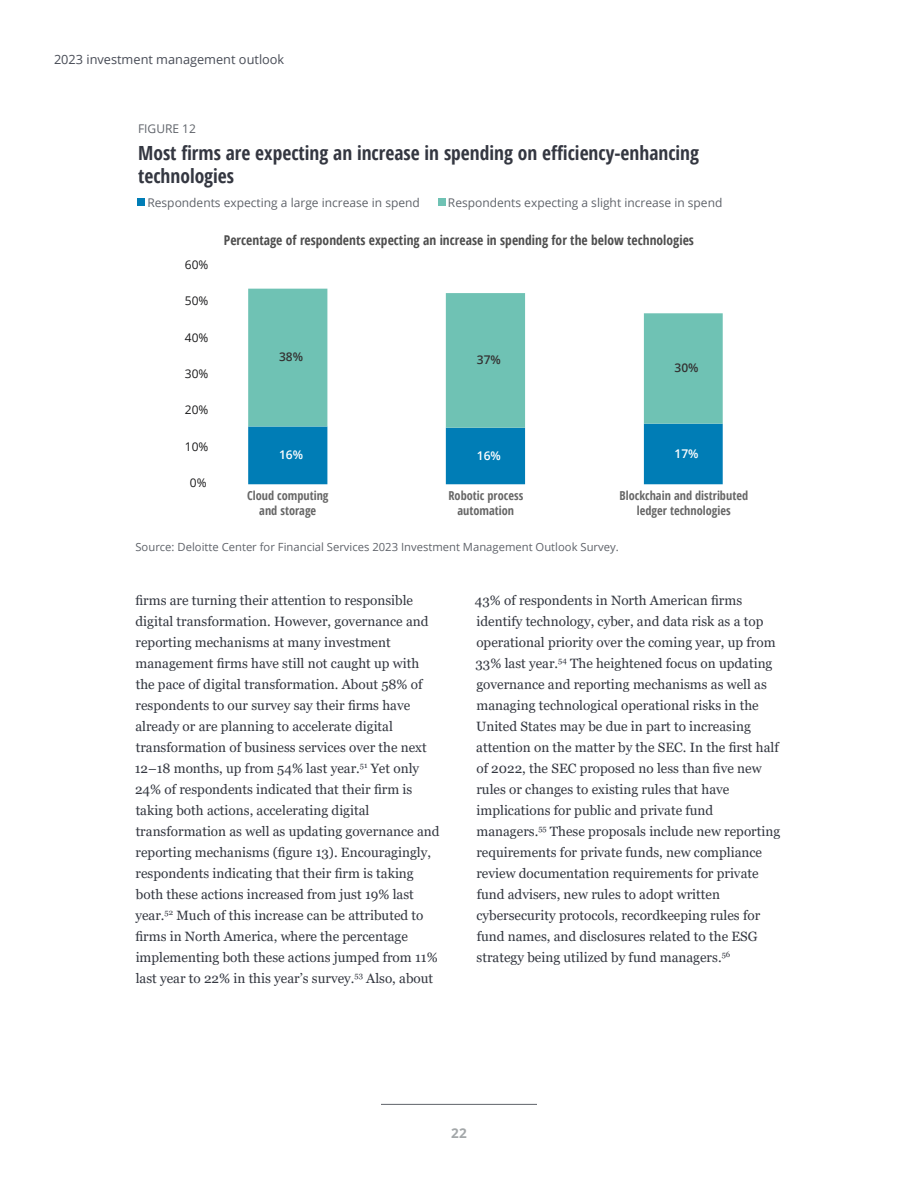
<style>
.page{position:relative;width:918px;height:1188px;background:#fff}
.page>*{position:absolute;margin:0;border:0;box-sizing:border-box;transform-origin:0 0}
.t1{font:700 19.5px/22.5px "Open Sans Condensed";color:#343741}
.t2{font:13.5px/21px "Georgia";color:#333740}
.t3{font:700 13.5px "Open Sans Condensed";color:#4e4e4e}
.t4{font:700 13.5px "Open Sans";color:#a3a7a9}
.t5{font:12.75px "Open Sans";color:#474b55}
.t6{font:700 12.3px/14.9px "Open Sans Condensed";color:#676767;text-align:center}
.t7{font:12px "Open Sans";color:#5f636a}
.t8{font:12px "Open Sans";color:#1a1a1b}
.t9{font:600 12px "Open Sans";color:#fff}
.t10{font:600 12px "Open Sans";color:#343333}
.t11{font:11.25px "Open Sans";color:#5f636a}
</style>
<div class="page">
<hr style="left:381px;top:1104px;width:156px;height:1px;background:#5f6369">
<svg style="left:248px;top:428px;width:475px;height:56px"></svg>
<svg style="left:248px;top:289px;width:475px;height:139px"></svg>
<div style="left:438px;top:199px;width:7px;height:7px;background:#6fc2b4"></div>
<div style="left:137px;top:199px;width:8px;height:7px;background:#007db6"></div>
<p class="t5" style="left:54px;top:50px;width:232px">2023 investment management outlook</p>
<p class="t7" style="left:138px;top:121px;width:59px">FIGURE 12</p>
<h1 class="t1" style="left:138px;top:142px;width:563px">Most firms are expecting an increase in spending on efficiency-enhancing technologies</h1>
<p class="t7" style="left:147px;top:194px;width:274px">Respondents expecting a large increase in spend</p>
<p class="t7" style="left:448px;top:194px;width:276px">Respondents expecting a slight increase in spend</p>
<p class="t8" style="left:185px;top:256px;width:25px">60%</p>
<p class="t8" style="left:185px;top:293px;width:25px">50%</p>
<p class="t8" style="left:185px;top:329px;width:25px">40%</p>
<p class="t8" style="left:185px;top:365px;width:25px">30%</p>
<p class="t8" style="left:185px;top:402px;width:25px">20%</p>
<p class="t8" style="left:185px;top:438px;width:25px">10%</p>
<p class="t8" style="left:190px;top:475px;width:18px">0%</p>
<p class="t3" style="left:224px;top:230px;width:472px">Percentage of respondents expecting an increase in spending for the below technologies</p>
<p class="t10" style="left:279px;top:349px;width:26px">38%</p>
<p class="t10" style="left:477px;top:352px;width:26px">37%</p>
<p class="t10" style="left:675px;top:359px;width:26px">30%</p>
<p class="t9" style="left:279px;top:446px;width:26px">16%</p>
<p class="t9" style="left:477px;top:447px;width:26px">16%</p>
<p class="t9" style="left:675px;top:445px;width:26px">17%</p>
<p class="t6" style="left:247px;top:488px;width:83px">Cloud computing and storage</p>
<p class="t6" style="left:448px;top:488px;width:76px">Robotic process automation</p>
<p class="t6" style="left:620px;top:488px;width:130px">Blockchain and distributed ledger technologies</p>
<p class="t11" style="left:135px;top:540px;width:485px">Source: Deloitte Center for Financial Services 2023 Investment Management Outlook Survey.</p>
<p class="t2" style="left:135px;top:590px;width:306px">firms are turning their attention to responsible digital transformation. However, governance and reporting mechanisms at many investment management firms have still not caught up with the pace of digital transformation. About 58% of respondents to our survey say their firms have already or are planning to accelerate digital transformation of business services over the next 12–18 months, up from 54% last year.<sup>51</sup> Yet only 24% of respondents indicated that their firm is taking both actions, accelerating digital transformation as well as updating governance and reporting mechanisms (figure 13). Encouragingly, respondents indicating that their firm is taking both these actions increased from just 19% last year.<sup>52</sup> Much of this increase can be attributed to firms in North America, where the percentage implementing both these actions jumped from 11% last year to 22% in this year’s survey.<sup>53</sup> Also, about</p>
<p class="t2" style="left:475px;top:590px;width:307px">43% of respondents in North American firms identify technology, cyber, and data risk as a top operational priority over the coming year, up from 33% last year.<sup>54</sup> The heightened focus on updating governance and reporting mechanisms as well as managing technological operational risks in the United States may be due in part to increasing attention on the matter by the SEC. In the first half of 2022, the SEC proposed no less than five new rules or changes to existing rules that have implications for public and private fund managers.<sup>55</sup> These proposals include new reporting requirements for private funds, new compliance review documentation requirements for private fund advisers, new rules to adopt written cybersecurity protocols, recordkeeping rules for fund names, and disclosures related to the ESG strategy being utilized by fund managers.<sup>56</sup></p>
<p class="t4" style="left:451px;top:1123px;width:17px">22</p>
</div>
